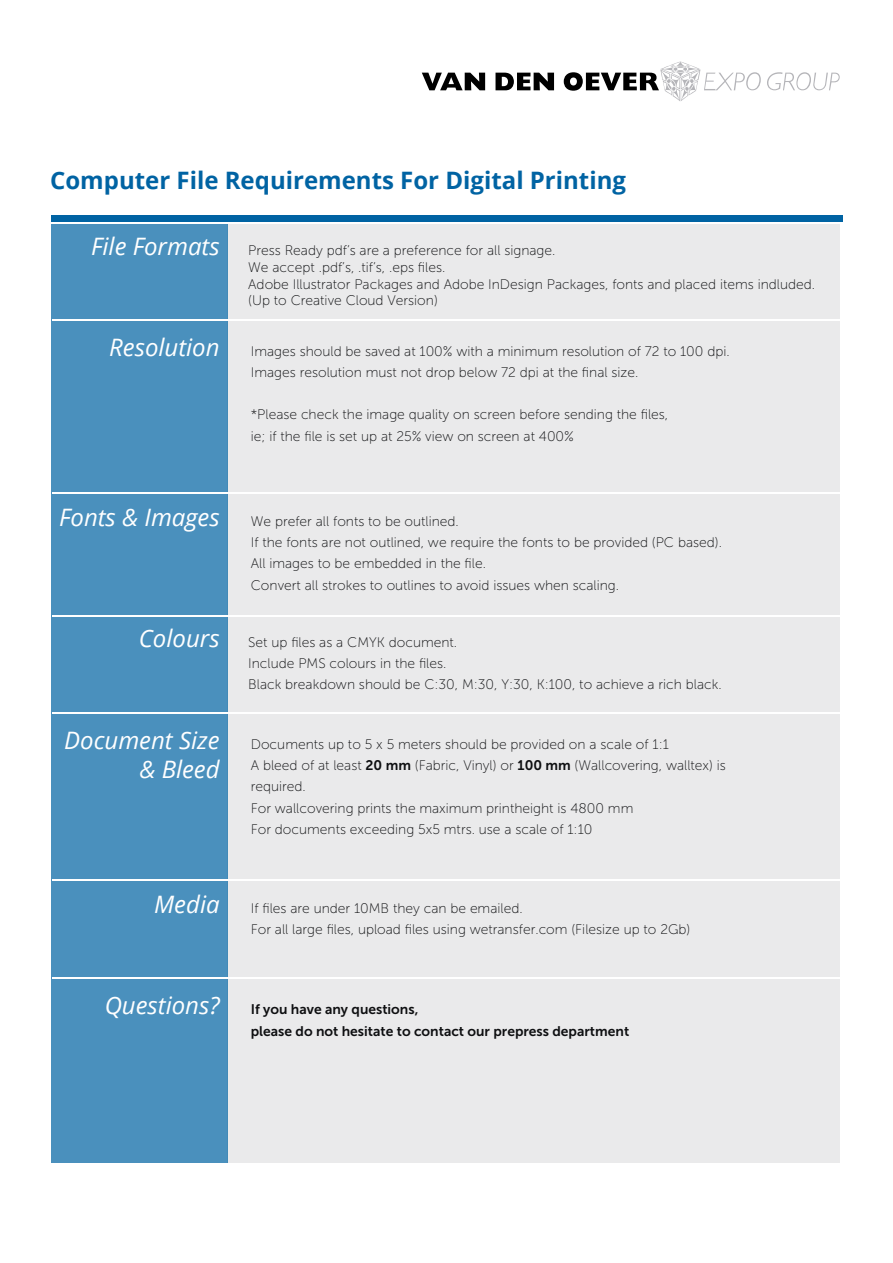
<style>
.page{position:relative;width:893px;height:1263px;background:#fff}
.page>*{position:absolute;margin:0;border:0;box-sizing:border-box;transform-origin:0 0}
.t1{font:italic 24px/28.8px "Open Sans";color:#fff;text-align:right}
.t2{font:700 24px "Open Sans";color:#0063a3}
.t3{font:13.8px/21.3px "Museo Sans 100";color:#0e0f11}
.t4{font:13.8px/21.3px "Museo Sans 700";color:#0e0f11}
.s1{font-family:"Museo Sans 700"}
</style>
<div class="page">
<div style="left:228px;top:215px;width:612px;height:947px;background:#eaeaeb"></div>
<svg style="left:422px;top:73px;width:63px;height:17px"></svg>
<svg style="left:496px;top:73px;width:58px;height:17px"></svg>
<svg style="left:564px;top:62px;width:197px;height:39px"></svg>
<svg style="left:767px;top:72px;width:73px;height:18px"></svg>
<div style="left:51px;top:215px;width:791px;height:8px;background:#0063a3"></div>
<div style="left:51px;top:223px;width:177px;height:939px;background:#4a90bd"></div>
<hr style="left:52px;top:222px;width:791px;height:1px;background:#fff">
<hr style="left:52px;top:320px;width:790px;height:1px;background:#fff">
<hr style="left:52px;top:492px;width:790px;height:2px;background:#fff">
<hr style="left:52px;top:615px;width:790px;height:1px;background:#fff">
<hr style="left:52px;top:713px;width:790px;height:1px;background:#fff">
<hr style="left:52px;top:879px;width:790px;height:2px;background:#fff">
<hr style="left:52px;top:977px;width:790px;height:1px;background:#fff">
<h1 class="t2" style="left:50px;top:164px;width:577px">Computer File Requirements For Digital Printing</h1>
<h1 class="t1" style="left:91px;top:232px;width:130px">File Formats</h1>
<h1 class="t1" style="left:109px;top:332px;width:112px">Resolution</h1>
<h1 class="t1" style="left:59px;top:502px;width:162px">Fonts &amp; Images</h1>
<h1 class="t1" style="left:139px;top:623px;width:82px">Colours</h1>
<h1 class="t1" style="left:64px;top:725px;width:157px">Document Size &amp; Bleed</h1>
<h1 class="t1" style="left:154px;top:889px;width:67px">Media</h1>
<h1 class="t1" style="left:105px;top:991px;width:116px">Questions?</h1>
<p class="t3" style="left:248px;top:242px;width:568px;line-height:16.6px">Press Ready pdf’s are a preference for all signage.<br>We accept .pdf’s, .tif’s, .eps files.<br>Adobe Illustrator Packages and Adobe InDesign Packages, fonts and placed items indluded. (Up to Creative Cloud Version)</p>
<p class="t3" style="left:251px;top:340px;width:480px">Images should be saved at 100% with a minimum resolution of 72 to 100 dpi.<br>Images resolution must not drop below 72 dpi at the final size.</p>
<p class="t3" style="left:251px;top:404px;width:419px">*Please check the image quality on screen before sending the files, ie; if the file is set up at 25% view on screen at 400%</p>
<p class="t3" style="left:251px;top:511px;width:473px">We prefer all fonts to be outlined.<br>If the fonts are not outlined, we require the fonts to be provided (PC based).<br>All images to be embedded in the file.<br>Convert all strokes to outlines to avoid issues when scaling.</p>
<p class="t3" style="left:248px;top:631px;width:475px">Set up files as a CMYK document.<br>Include PMS colours in the files.<br>Black breakdown should be C:30, M:30, Y:30, K:100, to achieve a rich black.</p>
<p class="t3" style="left:251px;top:734px;width:477px">Documents up to 5 x 5 meters should be provided on a scale of 1:1<br>A bleed of at least <span class="s1">20 mm</span> (Fabric, Vinyl) or <span class="s1">100 mm</span> (Wallcovering, walltex) is required.<br>For wallcovering prints the maximum printheight is 4800 mm<br>For documents exceeding 5x5 mtrs. use a scale of 1:10</p>
<p class="t3" style="left:251px;top:897px;width:441px">If files are under 10MB they can be emailed.<br>For all large files, upload files using wetransfer.com (Filesize up to 2Gb)</p>
<p class="t4" style="left:251px;top:999px;width:380px">If you have any questions,<br>please do not hesitate to contact our prepress department</p>
</div>
